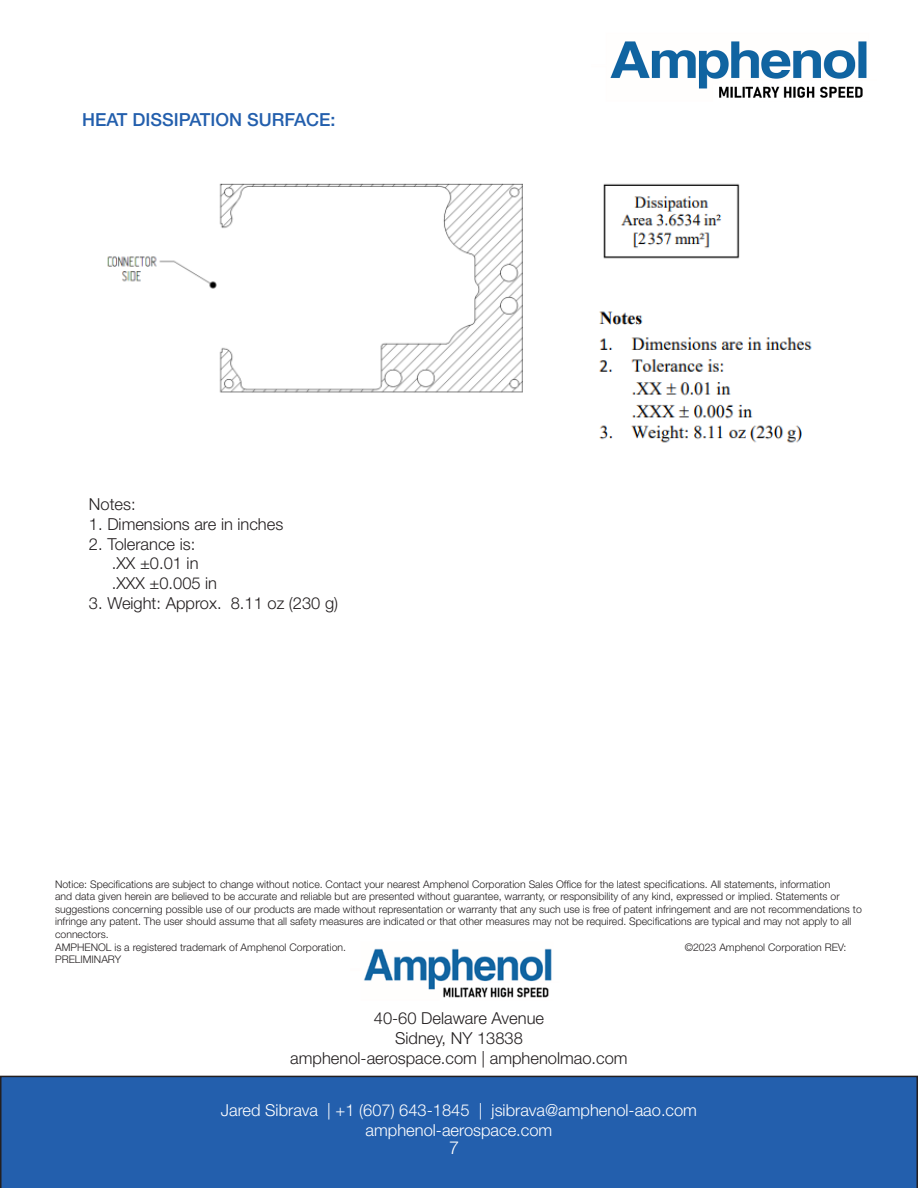
<style>
.page{position:relative;width:918px;height:1188px;background:#fff}
.page>*{position:absolute;margin:0;border:0;box-sizing:border-box;transform-origin:0 0}
.t1{font:500 18px "Helvetica Neue LT Std";color:#235fad}
.t2{font:300 18px "Helvetica Neue LT Std";color:#fff}
.t3{font:300 16.5px "Helvetica Neue LT Std";color:#231f20}
.t4{font:300 16.5px/19.8px "Helvetica Neue LT Std";color:#fff;text-align:center}
.t5{font:300 10.5px/12.6px "Helvetica Neue LT Std";color:#231f20}
</style>
<div class="page">
<img style="left:610px;top:41px;width:257px;height:57px">
<div style="left:0;top:1076px;width:918px;height:112px;background:#235fad"></div>
<img style="left:364px;top:948px;width:188px;height:50px">
<img style="left:107px;top:183px;width:705px;height:260px">
<p class="t1" style="left:82px;top:109px;width:255px">HEAT DISSIPATION SURFACE:</p>
<p class="t3" style="left:89px;top:494px;width:48px">Notes:</p>
<p class="t3" style="left:89px;top:514px;width:196px">1. Dimensions are in inches</p>
<p class="t3" style="left:89px;top:534px;width:108px">2. Tolerance is:</p>
<p class="t3" style="left:112px;top:553px;width:88px">.XX ±0.01 in</p>
<p class="t3" style="left:112px;top:573px;width:107px">.XXX ±0.005 in</p>
<p class="t3" style="left:89px;top:593px;width:251px">3. Weight: Approx. 8.11 oz (230 g)</p>
<p class="t5" style="left:55px;top:877px;width:777px">Notice: Specifications are subject to change without notice. Contact your nearest Amphenol Corporation Sales Office for the latest specifications. All statements, information</p>
<p class="t5" style="left:55px;top:890px;width:808px">and data given herein are believed to be accurate and reliable but are presented without guarantee, warranty, or responsibility of any kind, expressed or implied. Statements or suggestions concerning possible use of our products are made without representation or warranty that any such use is free of patent infringement and are not recommendations to infringe any patent. The user should assume that all safety measures are indicated or that other measures may not be required. Specifications are typical and may not apply to all connectors.</p>
<p class="t5" style="left:55px;top:940px;width:292px">AMPHENOL is a registered trademark of Amphenol Corporation.</p>
<p class="t5" style="left:685px;top:940px;width:163px">©2023 Amphenol Corporation REV:</p>
<p class="t5" style="left:55px;top:953px;width:68px">PRELIMINARY</p>
<p class="t3" style="left:374px;top:1008px;width:172px">40-60 Delaware Avenue</p>
<p class="t3" style="left:395px;top:1028px;width:129px">Sidney, NY 13838</p>
<p class="t3" style="left:290px;top:1048px;width:339px">amphenol-aerospace.com | amphenolmao.com</p>
<h2 class="t4" style="left:221px;top:1100px;width:478px">Jared Sibrava | +1 (607) 643-1845 | jsibrava@amphenol-aao.com amphenol-aerospace.com</h2>
<h1 class="t2" style="left:449px;top:1136px;width:12px">7</h1>
</div>
